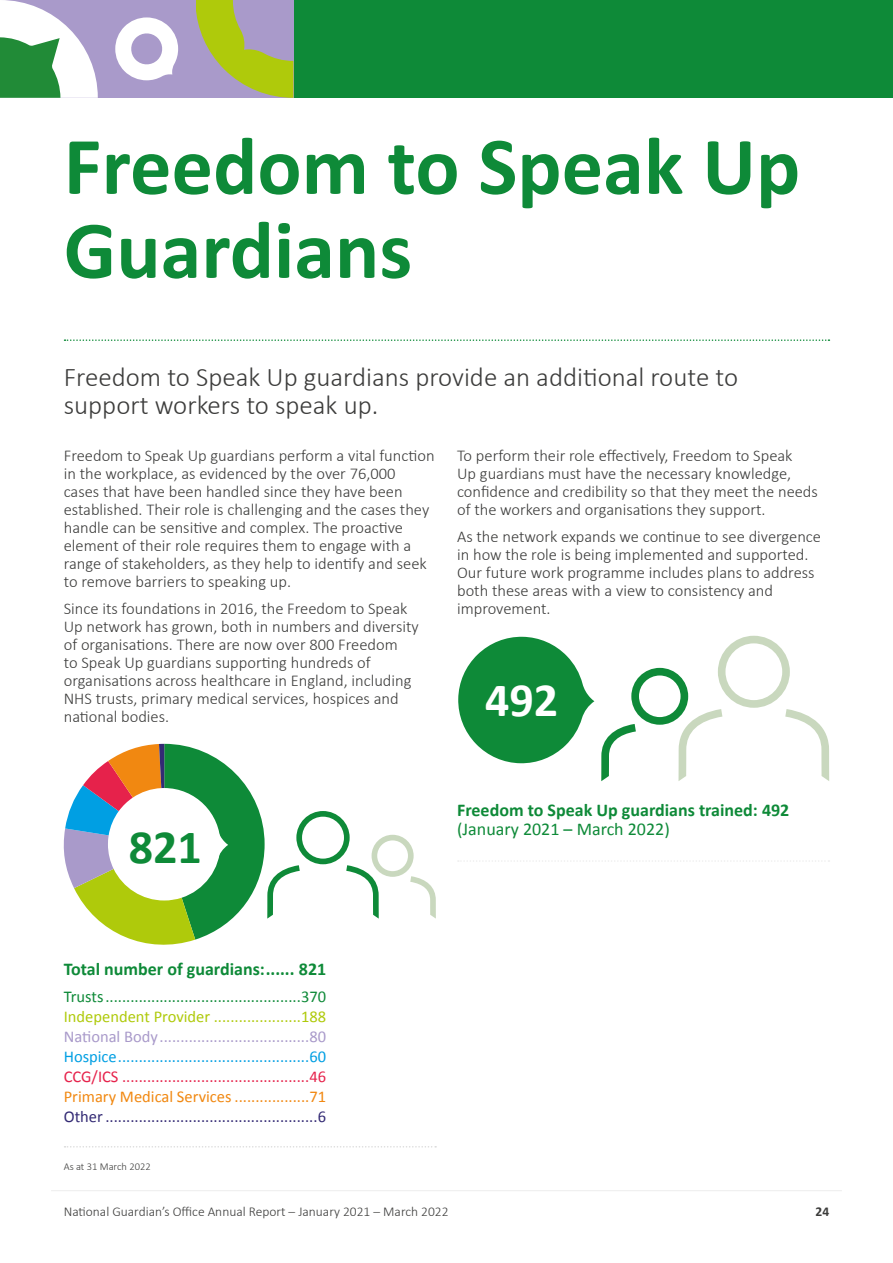
<style>
.page{position:relative;width:893px;height:1263px;background:#fff}
.page>*{position:absolute;margin:0;border:0;box-sizing:border-box;transform-origin:0 0}
._1__Heading_H1{font:700 82.5px/84px "Calibri";color:#0e8a38}
._2__Body_Copy_P{font:700 48px "Calibri";color:#fff}
._2__Body_Copy_P-2{font:700 48px "Calibri";color:#0e8a38}
._3__Intro_Large_h2{font:300 27px/28.5px "Calibri";color:#3c3c3b}
._2__Body_Copy_P-3{font:700 18px/19.5px "Calibri";color:#0e8a38}
._2__Body_Copy_P-4{font:300 16.5px/18px "Calibri";color:#3c3c3b}
._2__Body_Copy_P-5{font:16.5px "Calibri";color:#332a74}
._2__Body_Copy_P-6{font:16.5px "Calibri";color:#0e8a38}
._2__Body_Copy_P-7{font:16.5px "Calibri";color:#009fe3}
._2__Body_Copy_P-8{font:16.5px "Calibri";color:#e6224b}
._2__Body_Copy_P-9{font:16.5px "Calibri";color:#a99aca}
._2__Body_Copy_P-10{font:16.5px "Calibri";color:#afca0b}
._2__Body_Copy_P-11{font:16.5px "Calibri";color:#f18811}
.t1{font:300 13.5px "Calibri";color:#3c3c3b}
.t2{font:700 13.5px "Calibri";color:#3c3c3b}
._2__Body_Copy_P-12{font:300 10.5px "Calibri";color:#3c3c3b}
.s1{font-weight:400}
</style>
<div class="page">
<hr style="left:51px;top:1190px;width:791px;height:1px;background:#ededed">
<div style="left:0;top:0;width:893px;height:98px;background:#0e8a38"></div>
<svg style="left:196px;top:0;width:97px;height:98px;background:#abb06f"></svg>
<div style="left:98px;top:0;width:98px;height:98px;background:#a99aca"></div>
<svg style="left:115px;top:17px;width:63px;height:63px"></svg>
<svg style="left:0;top:0;width:98px;height:98px;background:#a2c2b0"></svg>
<svg style="left:65px;top:339px;width:764px;height:2px"></svg>
<svg style="left:458px;top:636px;width:136px;height:127px"></svg>
<svg style="left:601px;top:636px;width:228px;height:145px"></svg>
<svg style="left:458px;top:860px;width:371px;height:2px"></svg>
<svg style="left:63px;top:744px;width:373px;height:201px"></svg>
<svg style="left:65px;top:1146px;width:371px;height:1px"></svg>
<h1 class="_1__Heading_H1" style="left:64px;top:120px;width:738px">Freedom to Speak Up<br>Guardians</h1>
<h2 class="_3__Intro_Large_h2" style="left:64px;top:362px;width:676px">Freedom to Speak Up guardians provide an additional route to support workers to speak up.</h2>
<p class="_2__Body_Copy_P-4" style="left:64px;top:446px;width:372px">Freedom to Speak Up guardians perform a vital function in the workplace, as evidenced by the over 76,000 cases that have been handled since they have been established. Their role is challenging and the cases they handle can be sensitive and complex. The proactive element of their role requires them to engage with a range of stakeholders, as they help to identify and seek to remove barriers to speaking up.</p>
<p class="_2__Body_Copy_P-4" style="left:64px;top:599px;width:356px">Since its foundations in 2016, the Freedom to Speak Up network has grown, both in numbers and diversity of organisations. There are now over 800 Freedom<br>to Speak Up guardians supporting hundreds of organisations across healthcare in England, including NHS trusts, primary medical services, hospices and national bodies.</p>
<p class="_2__Body_Copy_P-4" style="left:457px;top:446px;width:362px">To perform their role effectively, Freedom to Speak<br>Up guardians must have the necessary knowledge, confidence and credibility so that they meet the needs of the workers and organisations they support.</p>
<p class="_2__Body_Copy_P-4" style="left:457px;top:527px;width:365px">As the network expands we continue to see divergence in how the role is being implemented and supported.<br>Our future work programme includes plans to address both these areas with a view to consistency and improvement.</p>
<p class="_2__Body_Copy_P" style="left:485px;top:670px;width:75px">492</p>
<p class="_2__Body_Copy_P-2" style="left:129px;top:817px;width:75px">821</p>
<p class="_2__Body_Copy_P-3" style="left:457px;top:799px;width:334px">Freedom to Speak Up guardians trained: 492 <span class="s1">(January 2021 – March 2022)</span></p>
<p class="_2__Body_Copy_P-3" style="left:64px;top:958px;width:264px">Total number of guardians:...... 821</p>
<p class="_2__Body_Copy_P-6" style="left:64px;top:986px;width:264px">Trusts...............................................370</p>
<p class="_2__Body_Copy_P-10" style="left:64px;top:1006px;width:264px">Independent Provider .....................188</p>
<p class="_2__Body_Copy_P-9" style="left:64px;top:1026px;width:264px">National Body....................................80</p>
<p class="_2__Body_Copy_P-7" style="left:64px;top:1046px;width:264px">Hospice..............................................60</p>
<p class="_2__Body_Copy_P-8" style="left:64px;top:1066px;width:264px">CCG/ICS .............................................46</p>
<p class="_2__Body_Copy_P-11" style="left:64px;top:1086px;width:264px">Primary Medical Services ..................71</p>
<p class="_2__Body_Copy_P-5" style="left:64px;top:1106px;width:264px">Other ...................................................6</p>
<p class="_2__Body_Copy_P-12" style="left:64px;top:1160px;width:88px">As at 31 March 2022</p>
<p class="t1" style="left:64px;top:1203px;width:386px">National Guardian’s Office Annual Report – January 2021 – March 2022</p>
<p class="t2" style="left:815px;top:1203px;width:15px">24</p>
</div>
